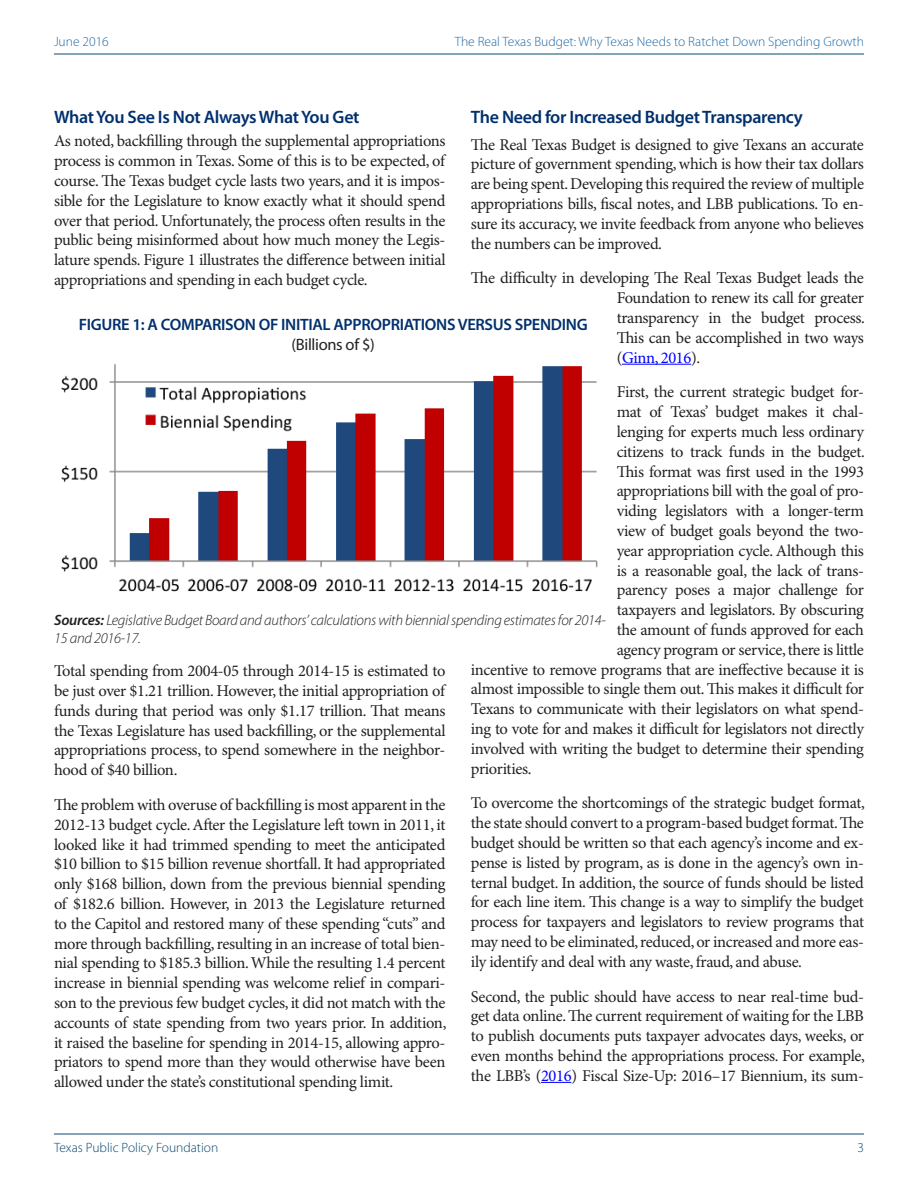
<style>
.page{position:relative;width:918px;height:1188px;background:#fff}
.page>*{position:absolute;margin:0;border:0;box-sizing:border-box;transform-origin:0 0}
.t1{font:600 18px "Myriad Pro";letter-spacing:-.02em;color:#00306d}
.t2{font:16.5px/19.8px "Minion Pro";letter-spacing:-.02em;color:#231f20;text-align:justify}
.t3{font:600 16.5px/19.8px "Myriad Pro";letter-spacing:-.02em;color:#00306d;text-align:center}
.t4{font:italic 300 15px/18px "Myriad Pro";letter-spacing:-.02em;color:#231f20}
.t5{font:300 13.5px "Myriad Pro";color:#216aa5}
.t6{font:300 13.5px "Myriad Pro";color:#094870}
.s1{color:#00f}
.s2{font-weight:400;color:#231f20}
.s3{font-weight:600}
</style>
<div class="page">
<hr style="left:54px;top:54px;width:810px;height:1px;background:#094870">
<hr style="left:54px;top:1134px;width:810px;height:1px;background:#094870">
<hr style="left:622px;top:364px;width:69px;height:1px;background:#00f">
<hr style="left:541px;top:1082px;width:30px;height:1px;background:#00f">
<img style="left:61px;top:363px;width:537px;height:229px">
<p class="t5" style="left:54px;top:34px;width:56px">June 2016</p>
<p class="t5" style="left:455px;top:34px;width:411px">The Real Texas Budget: Why Texas Needs to Ratchet Down Spending Growth</p>
<p class="t1" style="left:471px;top:106px;width:334px">The Need for Increased Budget Transparency</p>
<p class="t2" style="left:471px;top:135px;width:395px">The Real Texas Budget is designed to give Texans an accurate picture of government spending, which is how their tax dollars are being spent. Developing this required the review of multiple appropriations bills, fiscal notes, and LBB publications. To en&shy;sure its accuracy, we invite feedback from anyone who believes the numbers can be improved.</p>
<p class="t2" style="left:617px;top:269px;width:250px;text-indent:-146px">The difficulty in developing The Real Texas Budget leads the Foundation to renew its call for greater transparency in the budget process.<br>This can be accomplished in two ways (<span class="s1">Ginn, 2016</span>).</p>
<p class="t2" style="left:617px;top:383px;width:249px">First, the current strategic budget for-</p>
<p class="t2" style="left:617px;top:403px;width:249px">mat of Texas’ budget makes it chal-</p>
<p class="t2" style="left:617px;top:422px;width:249px">lenging for experts much less ordinary</p>
<p class="t2" style="left:617px;top:442px;width:250px">citizens to track funds in the budget.</p>
<p class="t2" style="left:617px;top:462px;width:249px">This format was first used in the 1993</p>
<p class="t2" style="left:617px;top:482px;width:249px">appropriations bill with the goal of pro-</p>
<p class="t2" style="left:617px;top:502px;width:249px">viding legislators with a longer-term</p>
<p class="t2" style="left:617px;top:521px;width:249px">view of budget goals beyond the two-</p>
<p class="t2" style="left:617px;top:541px;width:249px">year appropriation cycle. Although this</p>
<p class="t2" style="left:617px;top:561px;width:249px">is a reasonable goal, the lack of trans-</p>
<p class="t2" style="left:617px;top:581px;width:249px">parency poses a major challenge for</p>
<p class="t2" style="left:617px;top:601px;width:249px">taxpayers and legislators. By obscuring</p>
<p class="t2" style="left:617px;top:620px;width:249px">the amount of funds approved for each</p>
<p class="t2" style="left:617px;top:640px;width:249px">agency program or service, there is little</p>
<p class="t2" style="left:471px;top:660px;width:395px">incentive to remove programs that are ineffective because it is</p>
<p class="t2" style="left:471px;top:680px;width:395px">almost impossible to single them out. This makes it difficult for</p>
<p class="t2" style="left:471px;top:700px;width:395px">Texans to communicate with their legislators on what spend-</p>
<p class="t2" style="left:471px;top:719px;width:395px">ing to vote for and makes it difficult for legislators not directly</p>
<p class="t2" style="left:471px;top:739px;width:395px">involved with writing the budget to determine their spending</p>
<p class="t2" style="left:471px;top:759px;width:62px">priorities.</p>
<p class="t2" style="left:471px;top:794px;width:395px">To overcome the shortcomings of the strategic budget format, the state should convert to a program-based budget format. The budget should be written so that each agency’s income and ex&shy;pense is listed by program, as is done in the agency’s own in&shy;ternal budget. In addition, the source of funds should be listed for each line item. This change is a way to simplify the budget process for taxpayers and legislators to review programs that may need to be eliminated, reduced, or increased and more eas&shy;ily identify and deal with any waste, fraud, and abuse.</p>
<p class="t2" style="left:471px;top:987px;width:395px">Second, the public should have access to near real-time bud&shy;get data online. The current requirement of waiting for the LBB to publish documents puts taxpayer advocates days, weeks, or even months behind the appropriations process. For example, the LBB’s (<span class="s1">2016</span>) Fiscal Size-Up: 2016–17 Biennium, its sum-</p>
<p class="t1" style="left:54px;top:106px;width:307px">What You See Is Not Always What You Get</p>
<p class="t2" style="left:54px;top:132px;width:393px">As noted, backfilling through the supplemental appropriations process is common in Texas. Some of this is to be expected, of course. The Texas budget cycle lasts two years, and it is impos&shy;sible for the Legislature to know exactly what it should spend over that period. Unfortunately, the process often results in the public being misinformed about how much money the Legis&shy;lature spends. Figure 1 illustrates the difference between initial appropriations and spending in each budget cycle.</p>
<p class="t3" style="left:79px;top:315px;width:511px">FIGURE 1: A COMPARISON OF INITIAL APPROPRIATIONS VERSUS SPENDING <span class="s2">(Billions of $)</span></p>
<p class="t4" style="left:54px;top:611px;width:553px"><span class="s3">Sources:</span> Legislative Budget Board and authors’ calculations with biennial spending estimates for 2014-<br>15 and 2016-17.</p>
<p class="t2" style="left:54px;top:662px;width:393px">Total spending from 2004-05 through 2014-15 is estimated to be just over $1.21 trillion. However, the initial appropriation of funds during that period was only $1.17 trillion. That means the Texas Legislature has used backfilling, or the supplemental appropriations process, to spend somewhere in the neighbor&shy;hood of $40 billion.</p>
<p class="t2" style="left:54px;top:795px;width:394px">The problem with overuse of backfilling is most apparent in the 2012-13 budget cycle. After the Legislature left town in 2011, it looked like it had trimmed spending to meet the anticipated $10 billion to $15 billion revenue shortfall. It had appropriated only $168 billion, down from the previous biennial spending of $182.6 billion. However, in 2013 the Legislature returned to the Capitol and restored many of these spending “cuts” and more through backfilling, resulting in an increase of total bien&shy;nial spending to $185.3 billion. While the resulting 1.4 percent increase in biennial spending was welcome relief in compari&shy;son to the previous few budget cycles, it did not match with the accounts of state spending from two years prior. In addition, it raised the baseline for spending in 2014-15, allowing appro&shy;priators to spend more than they would otherwise have been allowed under the state’s constitutional spending limit.</p>
<p class="t6" style="left:54px;top:1140px;width:166px">Texas Public Policy Foundation</p>
<p class="t6" style="left:857px;top:1140px;width:8px">3</p>
</div>
